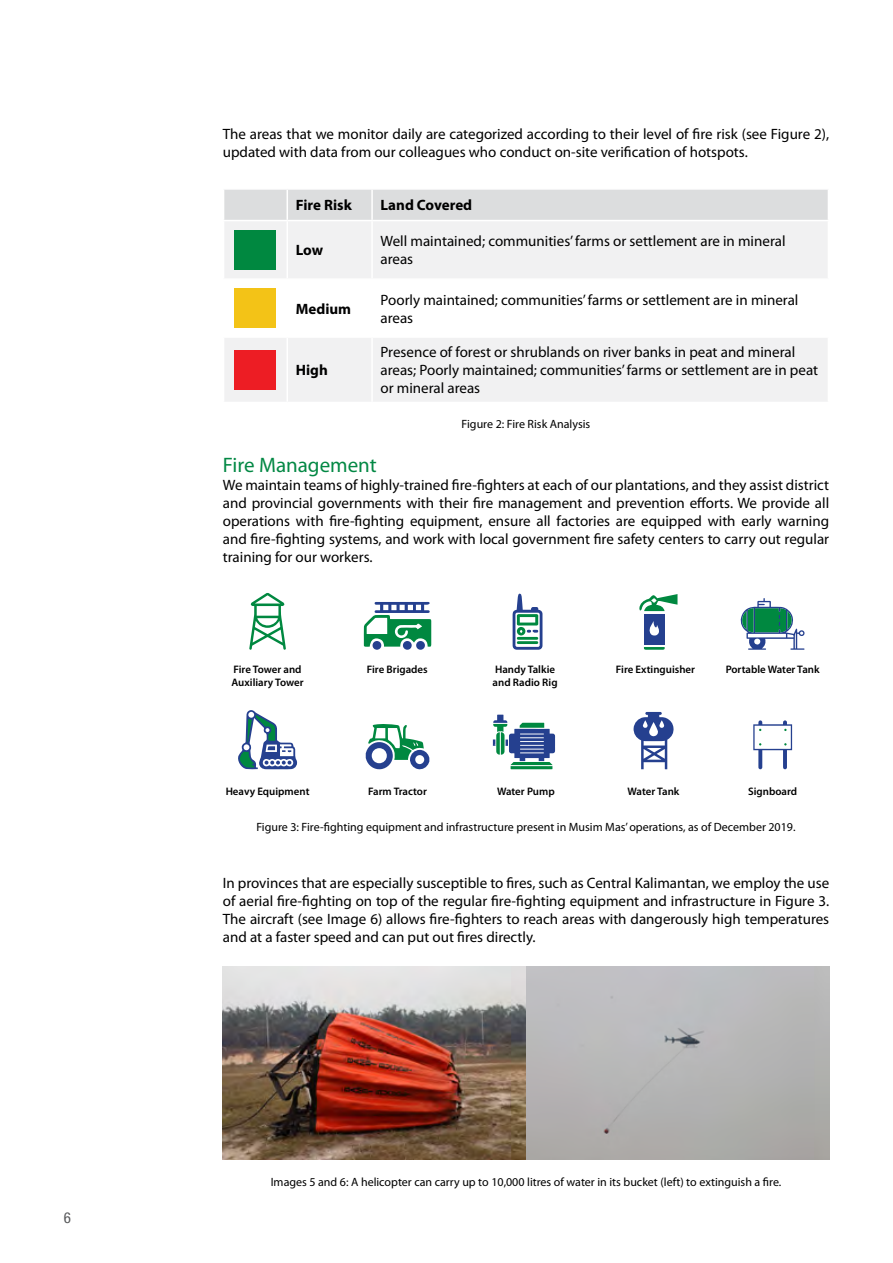
<style>
.page{position:relative;width:893px;height:1263px;background:#fff}
.page>*{position:absolute;margin:0;border:0;box-sizing:border-box;transform-origin:0 0}
.t1{font:21px "Myriad Pro";color:#038844}
.t2{font:15px/18px "Myriad Pro";color:#000}
.t3{font:700 15px "Myriad Pro";color:#000}
.t4{font:condensed 15px "Helvetica Neue LT Std";color:#58595b}
.t5{font:12px "Myriad Pro";color:#000}
.t6{font:600 10.95px/12.8px "Myriad Pro";color:#000}
</style>
<div class="page">
<div style="left:224px;top:190px;width:604px;height:30px;background:#dcddde"></div>
<div style="left:225px;top:222px;width:602px;height:180px;background:#f1f1f2"></div>
<svg style="left:225px;top:280px;width:602px;height:56px"></svg>
<hr style="left:287px;top:190px;width:1px;height:30px;background:#fff">
<hr style="left:371px;top:190px;width:2px;height:30px;background:#fff">
<hr style="left:223px;top:278px;width:64px;height:2px;background:#fff">
<hr style="left:287px;top:280px;width:1px;height:56px;background:#fff">
<hr style="left:371px;top:280px;width:2px;height:56px;background:#fff">
<hr style="left:287px;top:221px;width:1px;height:57px;background:#fff">
<hr style="left:287px;top:278px;width:85px;height:2px;background:#fff">
<hr style="left:371px;top:221px;width:2px;height:57px;background:#fff">
<hr style="left:372px;top:278px;width:457px;height:2px;background:#fff">
<hr style="left:223px;top:336px;width:64px;height:2px;background:#fff">
<hr style="left:287px;top:336px;width:85px;height:2px;background:#fff">
<hr style="left:287px;top:338px;width:1px;height:64px;background:#fff">
<hr style="left:372px;top:336px;width:457px;height:2px;background:#fff">
<hr style="left:371px;top:338px;width:2px;height:64px;background:#fff">
<div style="left:235px;top:230px;width:41px;height:39px;background:#008840"></div>
<div style="left:235px;top:288px;width:41px;height:40px;background:#f3c317"></div>
<div style="left:235px;top:350px;width:41px;height:40px;background:#ed1d24"></div>
<svg style="left:249px;top:593px;width:37px;height:57px"></svg>
<svg style="left:363px;top:602px;width:68px;height:45px"></svg>
<div style="left:403px;top:641px;width:9px;height:9px;background:#25408f;border-radius:50%"></div>
<div style="left:416px;top:641px;width:9px;height:9px;background:#25408f;border-radius:50%"></div>
<div style="left:373px;top:641px;width:8px;height:9px;background:#25408f;border-radius:50%"></div>
<svg style="left:633px;top:712px;width:41px;height:57px"></svg>
<svg style="left:740px;top:598px;width:65px;height:52px"></svg>
<svg style="left:366px;top:724px;width:63px;height:46px"></svg>
<svg style="left:238px;top:710px;width:60px;height:59px"></svg>
<div style="left:644px;top:614px;width:21px;height:30px;background:#25408f"></div>
<svg style="left:639px;top:594px;width:38px;height:17px"></svg>
<svg style="left:644px;top:647px;width:21px;height:3px"></svg>
<svg style="left:649px;top:621px;width:10px;height:15px"></svg>
<svg style="left:493px;top:715px;width:62px;height:54px"></svg>
<svg style="left:513px;top:594px;width:29px;height:56px"></svg>
<svg style="left:753px;top:720px;width:39px;height:49px"></svg>
<img style="left:223px;top:967px;width:606px;height:192px">
<p class="t4" style="left:64px;top:1209px;width:9px">6</p>
<p class="t2" style="left:223px;top:125px;width:608px">The areas that we monitor daily are categorized according to their level of fire risk (see Figure 2), updated with data from our colleagues who conduct on-site verification of hotspots.</p>
<p class="t3" style="left:296px;top:197px;width:58px">Fire Risk</p>
<p class="t3" style="left:381px;top:197px;width:93px">Land Covered</p>
<p class="t3" style="left:296px;top:242px;width:29px">Low</p>
<p class="t2" style="left:381px;top:233px;width:406px">Well maintained; communities’ farms or settlement are in mineral areas</p>
<p class="t3" style="left:296px;top:300px;width:57px">Medium</p>
<p class="t2" style="left:381px;top:291px;width:419px">Poorly maintained; communities’ farms or settlement are in mineral areas</p>
<p class="t3" style="left:296px;top:362px;width:34px">High</p>
<p class="t2" style="left:381px;top:344px;width:439px">Presence of forest or shrublands on river banks in peat and mineral areas; Poorly maintained; communities’ farms or settlement are in peat or mineral areas</p>
<p class="t5" style="left:462px;top:418px;width:130px">Figure 2: Fire Risk Analysis</p>
<h1 class="t1" style="left:223px;top:454px;width:155px">Fire Management</h1>
<p class="t2" style="left:223px;top:476px;width:608px;text-align:justify">We maintain teams of highly-trained fire-fighters at each of our plantations, and they assist district and provincial governments with their fire management and prevention efforts. We provide all operations with fire-fighting equipment, ensure all factories are equipped with early warning and fire-fighting systems, and work with local government fire safety centers to carry out regular training for our workers.</p>
<p class="t6" style="left:232px;top:663px;width:74px">Fire Tower and<br>Auxiliary Tower</p>
<p class="t6" style="left:367px;top:663px;width:62px">Fire Brigades</p>
<p class="t6" style="left:226px;top:785px;width:85px">Heavy Equipment</p>
<p class="t6" style="left:368px;top:785px;width:60px">Farm Tractor</p>
<p class="t6" style="left:493px;top:663px;width:66px">Handy Talkie and Radio Rig</p>
<p class="t6" style="left:497px;top:785px;width:59px">Water Pump</p>
<p class="t6" style="left:616px;top:663px;width:81px">Fire Extinguisher</p>
<p class="t6" style="left:726px;top:663px;width:95px">Portable Water Tank</p>
<p class="t6" style="left:628px;top:785px;width:53px">Water Tank</p>
<p class="t6" style="left:748px;top:785px;width:50px">Signboard</p>
<p class="t5" style="left:256px;top:821px;width:541px">Figure 3: Fire-fighting equipment and infrastructure present in Musim Mas’ operations, as of December 2019.</p>
<p class="t2" style="left:223px;top:874px;width:608px;text-align:justify">In provinces that are especially susceptible to fires, such as Central Kalimantan, we employ the use of aerial fire-fighting on top of the regular fire-fighting equipment and infrastructure in Figure 3.<br>The aircraft (see Image 6) allows fire-fighters to reach areas with dangerously high temperatures and at a faster speed and can put out fires directly.</p>
<p class="t5" style="left:271px;top:1176px;width:512px">Images 5 and 6: A helicopter can carry up to 10,000 litres of water in its bucket (left) to extinguish a fire.</p>
</div>
